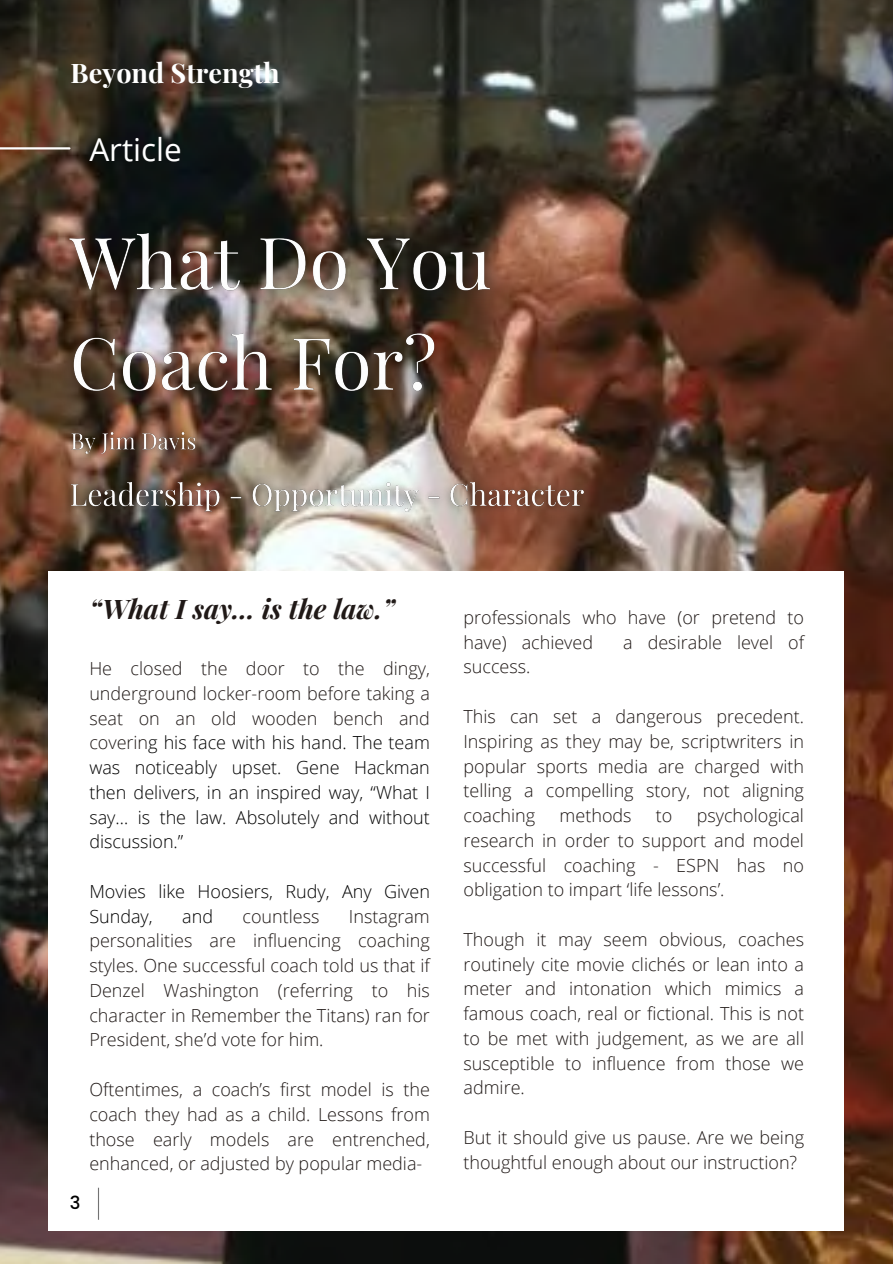
<style>
.page{position:relative;width:893px;height:1264px;background:#fff}
.page>*{position:absolute;margin:0;border:0;box-sizing:border-box;transform-origin:0 0}
.t1{font:31.5px "Open Sans";color:#fff}
.t2{font:italic 700 27px "Playfair Display";color:#201917}
.t3{font:700 27px "Playfair Display";color:#fff}
.t4{font:300 18px/24.8px "Open Sans";color:#201917;text-align:justify}
.t5{font:300 18px/24.8px "Open Sans";color:#000;text-align:justify}
.t6{font:500 18px "Poppins";color:#000}
.s1{color:#201917}
</style>
<div class="page">
<img style="left:0;top:0;width:892px;height:1263px">
<hr style="left:0;top:147px;width:69px;height:2px;background:#fff">
<div style="left:48px;top:571px;width:795px;height:659px;background:#fff"></div>
<img style="left:38px;top:202px;width:484px;height:223px">
<img style="left:58px;top:469px;width:540px;height:58px">
<img style="left:60px;top:421px;width:146px;height:44px">
<hr style="left:98px;top:1187px;width:1px;height:32px;background:#737373">
<p class="t3" style="left:71px;top:54px;width:210px">Beyond Strength</p>
<p class="t1" style="left:89px;top:127px;width:94px">Article</p>
<p class="t2" style="left:89px;top:590px;width:307px">“What I say… is the law.”</p>
<p class="t6" style="left:70px;top:1190px;width:12px">3</p>
<p class="t5" style="left:89px;top:655px;width:342px"><span class="s1">He closed the door to the dingy, underground locker-room before taking a seat on an old wooden bench and coverin</span>g his face with his hand. The team was noticeably upset. Gene Hackman then delivers, in an inspired way, “What I say… is the law. Absolutely and without discussion.”</p>
<p class="t5" style="left:89px;top:878px;width:342px">Movies like Hoosiers, Rudy, Any Given<br>Sunday,</p>
<p class="t5" style="left:182px;top:903px;width:32px">and</p>
<p class="t4" style="left:242px;top:903px;width:78px">countless</p>
<p class="t4" style="left:89px;top:903px;width:342px;text-indent:259px">Instagram personalities are influencing coaching styles. One successful coach told us that if Denzel Washington (referring to his character in Remember the Titans) ran for President, she’d vote for him.</p>
<p class="t4" style="left:89px;top:1076px;width:342px">Oftentimes, a coach’s first model is the coach they had as a child. Lessons from those early models are entrenched, enhanced, or adjusted by popular media-</p>
<p class="t4" style="left:463px;top:604px;width:342px">professionals who have (or pretend to have) achieved</p>
<p class="t4" style="left:623px;top:629px;width:182px">a desirable level of</p>
<p class="t4" style="left:463px;top:654px;width:68px">success.</p>
<p class="t4" style="left:463px;top:703px;width:342px">This can set a dangerous precedent.<br>Inspiring as they may be, scriptwriters in popular sports media are charged with telling a compelling story, not aligning coaching</p>
<p class="t4" style="left:463px;top:802px;width:342px;text-indent:233px">psychological research in order to support and model successful coaching - ESPN has no obligation to impart ‘life lessons’.</p>
<p class="t4" style="left:463px;top:926px;width:342px">Though it may seem obvious, coaches routinely cite movie clichés or lean into a meter and intonation which mimics a famous coach, real or fictional. This is not to be met with judgement, as we are all susceptible to influence from those we admire.</p>
<p class="t4" style="left:463px;top:1124px;width:342px">But it should give us pause. Are we being thoughtful enough about our instruction?</p>
<p class="t4" style="left:559px;top:802px;width:73px">methods</p>
<p class="t4" style="left:656px;top:802px;width:18px">to</p>
</div>
